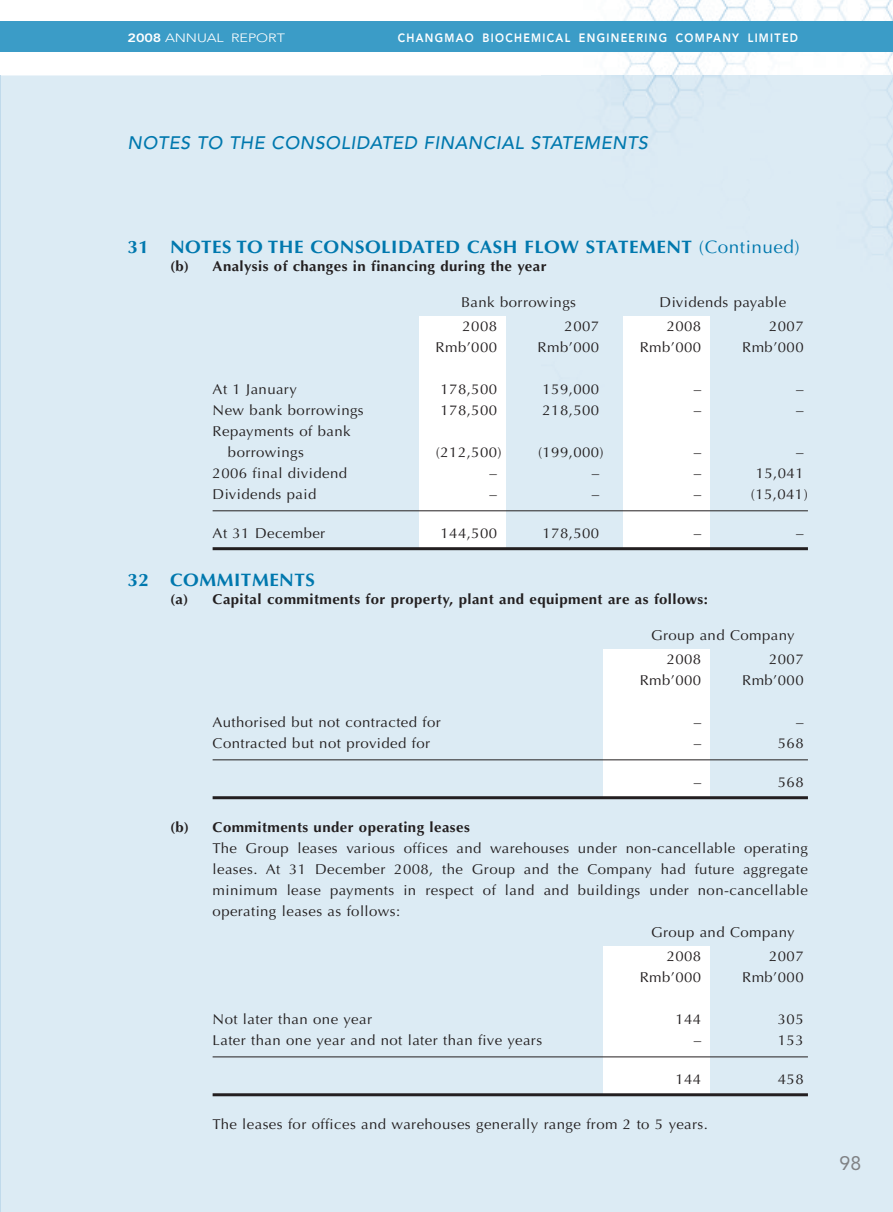
<style>
.page{position:relative;width:893px;height:1212px;background:#fff}
.page>*{position:absolute;margin:0;border:0;box-sizing:border-box;transform-origin:0 0}
.t1{font:19.5px "Avenir LT Std";color:#808285}
.t2{font:700 18px "Optima LT Std";letter-spacing:.03em;color:#0078ae;scale:1.05 1}
.t3{font:italic 500 18px "Avenir LT Std";letter-spacing:.03em;color:#0078ae}
.t4{font:14.25px/21px "Optima LT Std";letter-spacing:.03em;color:#231f20;scale:1.05 1}
.t5{font:700 14.25px "Optima LT Std";letter-spacing:.03em;color:#231f20;scale:1.05 1}
.t6{font:800 12px "Avenir LT Std";letter-spacing:.12em;color:#fff;scale:.9 1}
.t7{font:300 12px "Avenir LT Std";letter-spacing:-.005em;color:#fff;scale:1.2 1}
.s1{font-weight:800}
.s2{font-weight:400}
</style>
<div class="page">
<img style="left:541px;top:0;width:352px;height:75px">
<div style="left:0;top:75px;width:893px;height:1137px;background:#dcebf4"></div>
<div style="left:0;top:21px;width:893px;height:30px;background:#3b9cc7"></div>
<div style="left:419px;top:316px;width:86px;height:233px;background:#fff"></div>
<div style="left:624px;top:316px;width:86px;height:232px;background:#fff"></div>
<hr style="left:213px;top:510px;width:595px;height:1px;background:#231f20">
<hr style="left:213px;top:547px;width:595px;height:3px;background:#231f20">
<div style="left:603px;top:649px;width:107px;height:149px;background:#fff"></div>
<hr style="left:213px;top:759px;width:595px;height:1px;background:#231f20">
<hr style="left:213px;top:796px;width:595px;height:3px;background:#231f20">
<div style="left:603px;top:946px;width:107px;height:149px;background:#fff"></div>
<hr style="left:213px;top:1056px;width:595px;height:1px;background:#231f20">
<hr style="left:213px;top:1093px;width:595px;height:3px;background:#231f20">
<p class="t7" style="left:128px;top:31px;width:133px"><span class="s1">2008</span> ANNUAL REPORT</p>
<p class="t6" style="left:398px;top:30px;width:446px">CHANGMAO BIOCHEMICAL ENGINEERING COMPANY LIMITED</p>
<p class="t3" style="left:128px;top:132px;width:522px">NOTES TO THE CONSOLIDATED FINANCIAL STATEMENTS</p>
<p class="t2" style="left:128px;top:240px;width:642px">31 NOTES TO THE CONSOLIDATED CASH FLOW STATEMENT <span class="s2">(Continued)</span></p>
<p class="t5" style="left:170px;top:261px;width:360px">(b) Analysis of changes in financing during the year</p>
<p class="t4" style="left:461px;top:295px;width:111px">Bank borrowings</p>
<p class="t4" style="left:660px;top:295px;width:122px">Dividends payable</p>
<p class="t4" style="left:463px;top:319px;width:34px">2008</p>
<p class="t4" style="left:565px;top:319px;width:34px">2007</p>
<p class="t4" style="left:667px;top:319px;width:34px">2008</p>
<p class="t4" style="left:769px;top:319px;width:34px">2007</p>
<p class="t4" style="left:436px;top:340px;width:60px">Rmb’000</p>
<p class="t4" style="left:538px;top:340px;width:60px">Rmb’000</p>
<p class="t4" style="left:640px;top:340px;width:60px">Rmb’000</p>
<p class="t4" style="left:742px;top:340px;width:60px">Rmb’000</p>
<p class="t4" style="left:213px;top:382px;width:82px">At 1 January</p>
<p class="t4" style="left:440px;top:382px;width:55px">178,500</p>
<p class="t4" style="left:543px;top:382px;width:55px">159,000</p>
<p class="t4" style="left:694px;top:382px;width:9px">–</p>
<p class="t4" style="left:796px;top:382px;width:9px">–</p>
<p class="t4" style="left:213px;top:403px;width:145px">New bank borrowings</p>
<p class="t4" style="left:440px;top:403px;width:55px">178,500</p>
<p class="t4" style="left:543px;top:403px;width:55px">218,500</p>
<p class="t4" style="left:694px;top:403px;width:9px">–</p>
<p class="t4" style="left:796px;top:403px;width:9px">–</p>
<p class="t4" style="left:228px;top:424px;width:118px;text-indent:-15px">Repayments of bank borrowings</p>
<p class="t4" style="left:436px;top:445px;width:64px">(212,500)</p>
<p class="t4" style="left:538px;top:445px;width:64px">(199,000)</p>
<p class="t4" style="left:694px;top:445px;width:9px">–</p>
<p class="t4" style="left:796px;top:445px;width:9px">–</p>
<p class="t4" style="left:213px;top:466px;width:130px">2006 final dividend</p>
<p class="t4" style="left:490px;top:466px;width:9px">–</p>
<p class="t4" style="left:592px;top:466px;width:9px">–</p>
<p class="t4" style="left:694px;top:466px;width:9px">–</p>
<p class="t4" style="left:756px;top:466px;width:47px">15,041</p>
<p class="t4" style="left:213px;top:487px;width:100px">Dividends paid</p>
<p class="t4" style="left:490px;top:487px;width:9px">–</p>
<p class="t4" style="left:592px;top:487px;width:9px">–</p>
<p class="t4" style="left:694px;top:487px;width:9px">–</p>
<p class="t4" style="left:751px;top:487px;width:56px">(15,041)</p>
<p class="t4" style="left:213px;top:526px;width:109px">At 31 December</p>
<p class="t4" style="left:440px;top:526px;width:55px">144,500</p>
<p class="t4" style="left:543px;top:526px;width:55px">178,500</p>
<p class="t4" style="left:694px;top:526px;width:9px">–</p>
<p class="t4" style="left:796px;top:526px;width:9px">–</p>
<p class="t2" style="left:128px;top:573px;width:180px">32 COMMITMENTS</p>
<p class="t5" style="left:170px;top:594px;width:514px">(a) Capital commitments for property, plant and equipment are as follows:</p>
<p class="t4" style="left:667px;top:626px;width:123px;line-height:24px;text-indent:-16px">Group and Company<br>2008</p>
<p class="t4" style="left:769px;top:652px;width:34px">2007</p>
<p class="t4" style="left:640px;top:673px;width:60px">Rmb’000</p>
<p class="t4" style="left:742px;top:673px;width:60px">Rmb’000</p>
<p class="t4" style="left:213px;top:715px;width:219px">Authorised but not contracted for</p>
<p class="t4" style="left:694px;top:715px;width:9px">–</p>
<p class="t4" style="left:796px;top:715px;width:9px">–</p>
<p class="t4" style="left:213px;top:736px;width:209px">Contracted but not provided for</p>
<p class="t4" style="left:694px;top:736px;width:9px">–</p>
<p class="t4" style="left:778px;top:736px;width:26px">568</p>
<p class="t4" style="left:694px;top:775px;width:9px">–</p>
<p class="t4" style="left:778px;top:775px;width:26px">568</p>
<p class="t5" style="left:170px;top:822px;width:287px">(b) Commitments under operating leases</p>
<p class="t4" style="left:213px;top:841px;width:568px">The Group leases various offices and warehouses under non-cancellable operating</p>
<p class="t4" style="left:213px;top:862px;width:568px">leases. At 31 December 2008, the Group and the Company had future aggregate</p>
<p class="t4" style="left:213px;top:883px;width:568px">minimum lease payments in respect of land and buildings under non-cancellable</p>
<p class="t4" style="left:213px;top:904px;width:180px">operating leases as follows:</p>
<p class="t4" style="left:651px;top:925px;width:138px">Group and Company</p>
<p class="t4" style="left:667px;top:949px;width:34px">2008</p>
<p class="t4" style="left:769px;top:949px;width:34px">2007</p>
<p class="t4" style="left:640px;top:970px;width:60px">Rmb’000</p>
<p class="t4" style="left:742px;top:970px;width:60px">Rmb’000</p>
<p class="t4" style="left:213px;top:1012px;width:153px">Not later than one year</p>
<p class="t4" style="left:675px;top:1012px;width:26px">144</p>
<p class="t4" style="left:778px;top:1012px;width:26px">305</p>
<p class="t4" style="left:213px;top:1033px;width:315px">Later than one year and not later than five years</p>
<p class="t4" style="left:694px;top:1033px;width:9px">–</p>
<p class="t4" style="left:778px;top:1033px;width:26px">153</p>
<p class="t4" style="left:675px;top:1072px;width:26px">144</p>
<p class="t4" style="left:778px;top:1072px;width:26px">458</p>
<p class="t4" style="left:213px;top:1117px;width:473px">The leases for offices and warehouses generally range from 2 to 5 years.</p>
<h1 class="t1" style="left:840px;top:1151px;width:23px">98</h1>
</div>
